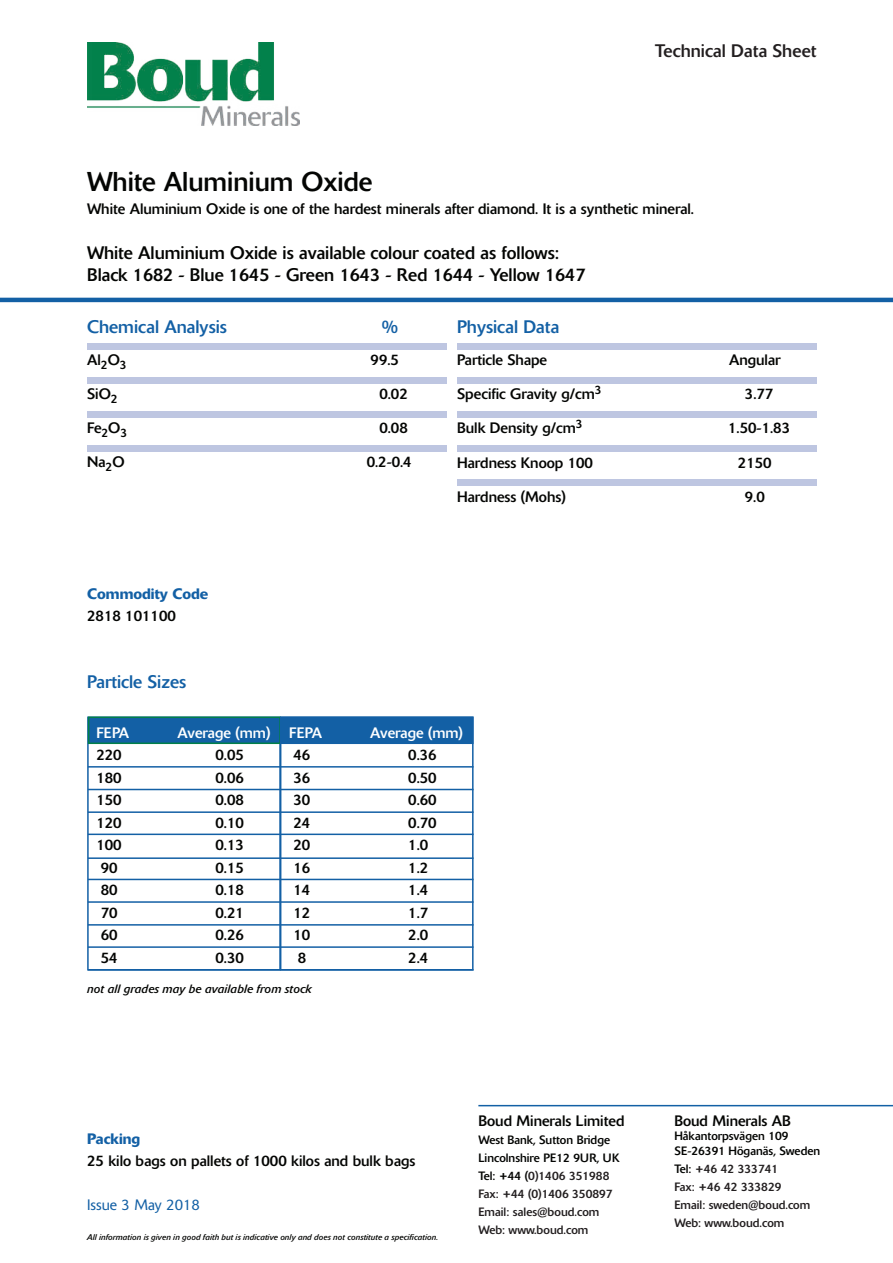
<style>
.page{position:relative;width:893px;height:1263px;background:#fff}
.page>*{position:absolute;margin:0;border:0;box-sizing:border-box;transform-origin:0 0}
.t1{font:27px "Delta";color:#040503}
.t2{font:18px/22.5px "Delta";color:#040503}
.t3{font:18px "Delta";color:#1360a5}
.t4{font:18px "Delta";color:#231f20}
.t5{font:15px "Delta";color:#040503}
.t6{font:15px "Delta";color:#fff}
.t7{font:500 15px "Delta";color:#1360a5}
.t8{font:300 15px "Delta";color:#1360a5}
.t9{font:12px/18px "Delta";color:#231f20}
.t10{font:12px "Delta";color:#040503}
.t11{font:italic 12px "Delta";color:#040503}
.t12{font:italic 8.25px "Delta";color:#040503}
.s1{color:#040503}
</style>
<div class="page">
<img style="left:87px;top:43px;width:213px;height:82px">
<hr style="left:0;top:298px;width:893px;height:4px;background:#1360a5">
<div style="left:87px;top:343px;width:359px;height:7px;background:#bec6e1"></div>
<div style="left:87px;top:377px;width:359px;height:7px;background:#bec6e1"></div>
<div style="left:87px;top:411px;width:359px;height:7px;background:#bec6e1"></div>
<div style="left:87px;top:445px;width:359px;height:7px;background:#bec6e1"></div>
<div style="left:457px;top:343px;width:359px;height:7px;background:#bec6e1"></div>
<div style="left:457px;top:377px;width:359px;height:7px;background:#bec6e1"></div>
<div style="left:457px;top:411px;width:359px;height:7px;background:#bec6e1"></div>
<div style="left:457px;top:445px;width:359px;height:7px;background:#bec6e1"></div>
<hr style="left:478px;top:1105px;width:415px;height:1px;background:#1360a5">
<div style="left:457px;top:479px;width:359px;height:7px;background:#bec6e1"></div>
<div style="left:87px;top:716px;width:194px;height:254px;border:2px solid #1360a5"></div>
<div style="left:88px;top:716px;width:193px;height:28px;background:#1360a5;border:2px solid #02804a"></div>
<hr style="left:88px;top:766px;width:193px;height:1px;background:#1360a5">
<hr style="left:88px;top:789px;width:193px;height:1px;background:#1360a5">
<hr style="left:88px;top:811px;width:193px;height:2px;background:#1360a5">
<hr style="left:88px;top:833px;width:193px;height:2px;background:#1360a5">
<hr style="left:88px;top:857px;width:193px;height:2px;background:#1360a5">
<hr style="left:88px;top:879px;width:193px;height:1px;background:#1360a5">
<hr style="left:88px;top:969px;width:193px;height:1px;background:#1360a5">
<hr style="left:88px;top:946px;width:193px;height:2px;background:#1360a5">
<hr style="left:88px;top:924px;width:193px;height:2px;background:#1360a5">
<hr style="left:88px;top:901px;width:193px;height:2px;background:#1360a5">
<div style="left:280px;top:716px;width:194px;height:254px;border:2px solid #1360a5"></div>
<div style="left:281px;top:716px;width:193px;height:28px;background:#1360a5;border:2px solid #1360a5"></div>
<hr style="left:281px;top:766px;width:193px;height:1px;background:#1360a5">
<hr style="left:281px;top:789px;width:193px;height:1px;background:#1360a5">
<hr style="left:281px;top:811px;width:193px;height:2px;background:#1360a5">
<hr style="left:281px;top:833px;width:193px;height:2px;background:#1360a5">
<hr style="left:281px;top:857px;width:193px;height:2px;background:#1360a5">
<hr style="left:281px;top:879px;width:193px;height:1px;background:#1360a5">
<hr style="left:281px;top:969px;width:193px;height:1px;background:#1360a5">
<hr style="left:281px;top:946px;width:193px;height:2px;background:#1360a5">
<hr style="left:281px;top:924px;width:193px;height:2px;background:#1360a5">
<hr style="left:281px;top:901px;width:193px;height:2px;background:#1360a5">
<p class="t4" style="left:655px;top:39px;width:163px">Technical Data Sheet</p>
<p class="t1" style="left:87px;top:165px;width:287px">White Aluminium Oxide</p>
<p class="t5" style="left:87px;top:199px;width:608px">White Aluminium Oxide is one of the hardest minerals after diamond. It is a synthetic mineral.</p>
<p class="t2" style="left:87px;top:241px;width:500px">White Aluminium Oxide is available colour coated as follows:<br>Black 1682 - Blue 1645 - Green 1643 - Red 1644 - Yellow 1647</p>
<p class="t3" style="left:87px;top:316px;width:141px">Chemical Analysis</p>
<p class="t3" style="left:382px;top:316px;width:18px">%</p>
<p class="t5" style="left:87px;top:350px;width:41px">Al<sub>2</sub>O<sub>3</sub></p>
<p class="t5" style="left:371px;top:350px;width:30px">99.5</p>
<p class="t5" style="left:87px;top:384px;width:32px">SiO<sub>2</sub></p>
<p class="t5" style="left:379px;top:384px;width:30px">0.02</p>
<p class="t5" style="left:87px;top:418px;width:42px">Fe<sub>2</sub>O<sub>3</sub></p>
<p class="t5" style="left:379px;top:418px;width:30px">0.08</p>
<p class="t5" style="left:87px;top:452px;width:39px">Na<sub>2</sub>O</p>
<p class="t5" style="left:367px;top:452px;width:47px">0.2-0.4</p>
<p class="t3" style="left:457px;top:316px;width:104px">Physical Data</p>
<p class="t5" style="left:457px;top:350px;width:91px">Particle Shape</p>
<p class="t5" style="left:729px;top:350px;width:53px">Angular</p>
<p class="t5" style="left:457px;top:384px;width:146px">Specific Gravity g/cm<sup>3</sup></p>
<p class="t5" style="left:745px;top:384px;width:30px">3.77</p>
<p class="t5" style="left:457px;top:418px;width:127px">Bulk Density g/cm<sup>3</sup></p>
<p class="t5" style="left:728px;top:418px;width:63px">1.50-1.83</p>
<p class="t5" style="left:457px;top:454px;width:137px">Hardness Knoop 100</p>
<p class="t5" style="left:738px;top:454px;width:35px">2150</p>
<p class="t7" style="left:87px;top:584px;width:123px">Commodity Code</p>
<p class="t5" style="left:87px;top:607px;width:90px">2818 101100</p>
<p class="t3" style="left:87px;top:671px;width:101px">Particle Sizes</p>
<p class="t5" style="left:457px;top:488px;width:110px">Hardness (Mohs)</p>
<p class="t5" style="left:745px;top:488px;width:21px">9.0</p>
<p class="t6" style="left:96px;top:723px;width:34px">FEPA</p>
<p class="t6" style="left:178px;top:723px;width:94px">Average (mm)</p>
<p class="t5" style="left:96px;top:746px;width:27px">220</p>
<p class="t5" style="left:216px;top:746px;width:30px">0.05</p>
<p class="t5" style="left:96px;top:768px;width:27px">180</p>
<p class="t5" style="left:216px;top:768px;width:30px">0.06</p>
<p class="t5" style="left:96px;top:791px;width:27px">150</p>
<p class="t5" style="left:216px;top:791px;width:30px">0.08</p>
<p class="t5" style="left:96px;top:813px;width:27px">120</p>
<p class="t5" style="left:216px;top:813px;width:30px">0.10</p>
<p class="t5" style="left:96px;top:836px;width:27px">100</p>
<p class="t5" style="left:216px;top:836px;width:30px">0.13</p>
<p class="t5" style="left:101px;top:858px;width:18px">90</p>
<p class="t5" style="left:216px;top:858px;width:30px">0.15</p>
<p class="t5" style="left:101px;top:881px;width:18px">80</p>
<p class="t5" style="left:216px;top:881px;width:30px">0.18</p>
<p class="t5" style="left:101px;top:903px;width:18px">70</p>
<p class="t5" style="left:216px;top:903px;width:30px">0.21</p>
<p class="t5" style="left:101px;top:926px;width:18px">60</p>
<p class="t5" style="left:216px;top:926px;width:30px">0.26</p>
<p class="t5" style="left:101px;top:948px;width:18px">54</p>
<p class="t5" style="left:216px;top:948px;width:30px">0.30</p>
<p class="t11" style="left:87px;top:981px;width:226px">not all grades may be available from stock</p>
<p class="t6" style="left:289px;top:723px;width:34px">FEPA</p>
<p class="t6" style="left:370px;top:723px;width:94px">Average (mm)</p>
<p class="t5" style="left:294px;top:746px;width:18px">46</p>
<p class="t5" style="left:408px;top:746px;width:30px">0.36</p>
<p class="t5" style="left:294px;top:768px;width:18px">36</p>
<p class="t5" style="left:408px;top:768px;width:30px">0.50</p>
<p class="t5" style="left:294px;top:791px;width:18px">30</p>
<p class="t5" style="left:408px;top:791px;width:30px">0.60</p>
<p class="t5" style="left:294px;top:813px;width:18px">24</p>
<p class="t5" style="left:408px;top:813px;width:30px">0.70</p>
<p class="t5" style="left:294px;top:836px;width:18px">20</p>
<p class="t5" style="left:408px;top:836px;width:21px">1.0</p>
<p class="t5" style="left:294px;top:858px;width:18px">16</p>
<p class="t5" style="left:408px;top:858px;width:21px">1.2</p>
<p class="t5" style="left:294px;top:881px;width:18px">14</p>
<p class="t5" style="left:408px;top:881px;width:21px">1.4</p>
<p class="t5" style="left:294px;top:903px;width:18px">12</p>
<p class="t5" style="left:408px;top:903px;width:21px">1.7</p>
<p class="t5" style="left:294px;top:926px;width:18px">10</p>
<p class="t5" style="left:408px;top:926px;width:21px">2.0</p>
<p class="t5" style="left:298px;top:948px;width:10px">8</p>
<p class="t5" style="left:408px;top:948px;width:21px">2.4</p>
<p class="t7" style="left:87px;top:1129px;width:55px">Packing</p>
<p class="t5" style="left:87px;top:1152px;width:330px">25 kilo bags on pallets of 1000 kilos and bulk bags</p>
<p class="t8" style="left:87px;top:1196px;width:114px">Issue 3 May 2018</p>
<p class="t12" style="left:87px;top:1231px;width:352px">All information is given in good faith but is indicative only and does not constitute a specification.</p>
<p class="t5" style="left:478px;top:1111px;width:148px">Boud Minerals Limited</p>
<p class="t10" style="left:478px;top:1132px;width:133px">West Bank, Sutton Bridge</p>
<p class="t9" style="left:478px;top:1149px;width:143px"><span class="s1">Lincolnshire PE12 9UR, UK<br>Tel: +44 (</span>0)1406 351988<br>Fax: +44 (0)1406 350897<br>Email: sales@boud.com</p>
<p class="t9" style="left:478px;top:1221px;width:111px">Web: www.boud.com</p>
<p class="t5" style="left:674px;top:1111px;width:118px">Boud Minerals AB</p>
<p class="t10" style="left:674px;top:1129px;width:116px">Håkantorpsvägen 109</p>
<p class="t9" style="left:674px;top:1141px;width:148px"><span class="s1">SE-26391 Höganäs, Sweden<br>Tel:</span> +46 42 333741<br>Fax: +46 42 333829<br>Email: sweden@boud.com</p>
<p class="t9" style="left:674px;top:1213px;width:111px">Web: www.boud.com</p>
</div>
